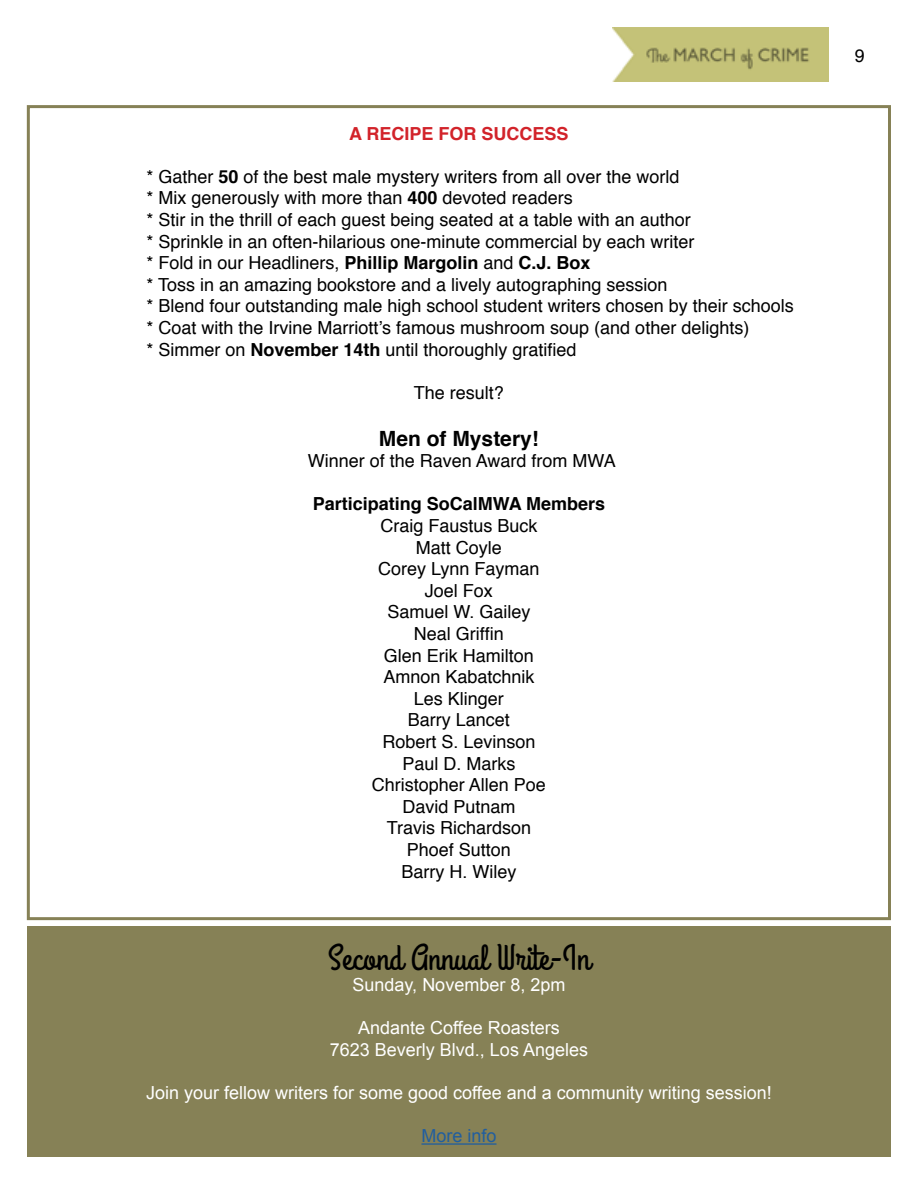
<style>
.page{position:relative;width:918px;height:1188px;background:#fff}
.page>*{position:absolute;margin:0;border:0;box-sizing:border-box;transform-origin:0 0}
.t1{font:36px "Grand Hotel";color:#000}
.t2{font:700 21px "Helvetica";color:#000}
.t3{font:18px/21.6px "Helvetica";color:#000}
.t4{font:18px/21.6px "Arial";color:#fff;text-align:center}
.t5{font:700 18px "Helvetica";color:#000}
.t6{font:700 18px "Helvetica";color:#d2232a}
.t7{font:18px "Arial";color:#215e9e}
.s1{font-weight:700}
</style>
<div class="page">
<img style="left:612px;top:28px;width:216px;height:54px">
<div style="left:27px;top:927px;width:864px;height:230px;background:#868156"></div>
<hr style="left:421px;top:1143px;width:76px;height:2px;background:#215e9e">
<p class="t6" style="left:349px;top:119px;width:221px">A RECIPE FOR SUCCESS</p>
<p class="t3" style="left:146px;top:166px;width:649px">* Gather <span class="s1">50</span> of the best male mystery writers from all over the world<br>* Mix generously with more than <span class="s1">400</span> devoted readers<br>* Stir in the thrill of each guest being seated at a table with an author<br>* Sprinkle in an often-hilarious one-minute commercial by each writer<br>* Fold in our Headliners, <span class="s1">Phillip Margolin</span> and <span class="s1">C.J. Box<br></span>* Toss in an amazing bookstore and a lively autographing session<br>* Blend four outstanding male high school student writers chosen by their schools * Coat with the Irvine Marriott’s famous mushroom soup (and other delights)<br>* Simmer on <span class="s1">November 14th</span> until thoroughly gratified</p>
<p class="t3" style="left:414px;top:382px;width:92px">The result?</p>
<p class="t2" style="left:379px;top:421px;width:161px">Men of Mystery!</p>
<p class="t3" style="left:308px;top:451px;width:310px">Winner of the Raven Award from MWA</p>
<p class="t5" style="left:313px;top:490px;width:294px">Participating SoCalMWA Members</p>
<p class="t3" style="left:372px;top:515px;width:176px;text-align:center">Craig Faustus Buck<br>Matt Coyle<br>Corey Lynn Fayman<br>Joel Fox<br>Samuel W. Gailey<br>Neal Griffin<br>Glen Erik Hamilton<br>Amnon Kabatchnik<br>Les Klinger<br>Barry Lancet<br>Robert S. Levinson<br>Paul D. Marks<br>Christopher Allen Poe<br>David Putnam<br>Travis Richardson<br>Phoef Sutton<br>Barry H. Wiley</p>
<h1 class="t1" style="left:328px;top:935px;width:264px">Second Annual Write-In</h1>
<p class="t4" style="left:353px;top:974px;width:214px">Sunday, November 8, 2pm</p>
<p class="t4" style="left:330px;top:1017px;width:260px">Andante Coffee Roasters<br>7623 Beverly Blvd., Los Angeles</p>
<p class="t4" style="left:146px;top:1082px;width:627px">Join your fellow writers for some good coffee and a community writing session!</p>
<p class="t7" style="left:421px;top:1124px;width:77px">More info</p>
<p class="t3" style="left:855px;top:45px;width:12px">9</p>
</div>
